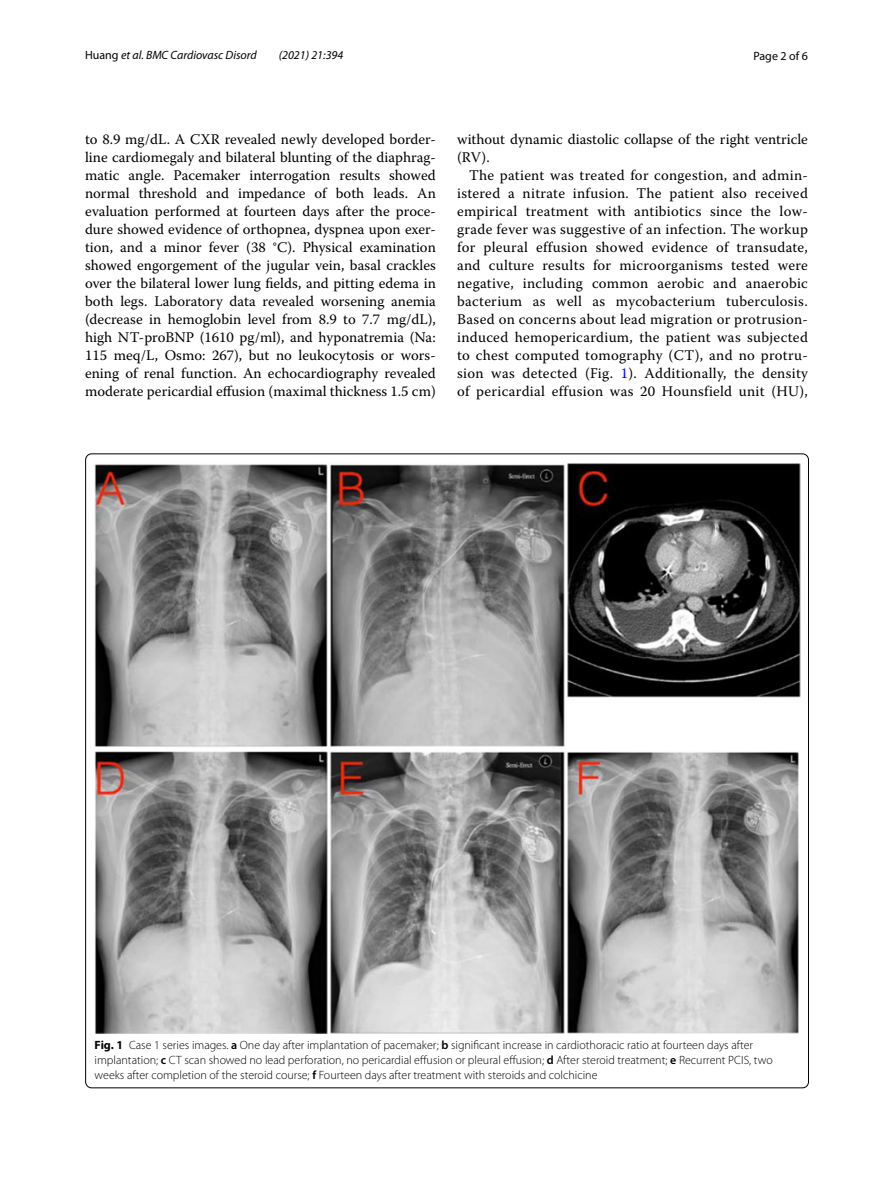
<style>
.page{position:relative;width:893px;height:1187px;background:#fff}
.page>*{position:absolute;margin:0;border:0;box-sizing:border-box;transform-origin:0 0}
.t1{font:14.7px/18px "Warnock Pro";color:#000;text-align:justify}
.t2{font:300 12px/15px "Myriad Pro";color:#000}
.t3{font:italic 12px "Myriad Pro";color:#000}
.t4{font:12px "Myriad Pro";color:#000}
.s1{font-style:normal}
.s2{color:#00f}
.s3{font-weight:700}
.s4{font-weight:600}
</style>
<div class="page">
<img style="left:94px;top:463px;width:706px;height:570px">
<p class="t3" style="left:85px;top:48px;width:173px"><span class="s1">Huang</span> et al. BMC Cardiovasc Disord</p>
<p class="t3" style="left:279px;top:48px;width:66px">(2021) 21:394</p>
<p class="t4" style="left:753px;top:48px;width:56px">Page 2 of 6</p>
<p class="t1" style="left:85px;top:130px;width:352px">to 8.9 mg/dL. A CXR revealed newly developed border&shy;line cardiomegaly and bilateral blunting of the diaphrag&shy;matic angle. Pacemaker interrogation results showed normal threshold and impedance of both leads. An evaluation performed at fourteen days after the proce&shy;dure showed evidence of orthopnea, dyspnea upon exer&shy;tion, and a minor fever (38 °C). Physical examination showed engorgement of the jugular vein, basal crackles over the bilateral lower lung fields, and pitting edema in both legs. Laboratory data revealed worsening anemia (decrease in hemoglobin level from 8.9 to 7.7 mg/dL), high NT-proBNP (1610 pg/ml), and hyponatremia (Na:<br>115 meq/L, Osmo: 267), but no leukocytosis or wors&shy;ening of renal function. An echocardiography revealed moderate pericardial effusion (maximal thickness 1.5 cm)</p>
<p class="t1" style="left:457px;top:130px;width:352px">without dynamic diastolic collapse of the right ventricle (RV).</p>
<p class="t1" style="left:457px;top:166px;width:352px;text-indent:12px">The patient was treated for congestion, and admin&shy;istered a nitrate infusion. The patient also received empirical treatment with antibiotics since the low&shy;grade fever was suggestive of an infection. The workup for pleural effusion showed evidence of transudate, and culture results for microorganisms tested were negative, including common aerobic and anaerobic bacterium as well as mycobacterium tuberculosis.<br>Based on concerns about lead migration or protrusion&shy;induced hemopericardium, the patient was subjected to chest computed tomography (CT), and no protru&shy;sion was detected (Fig. <span class="s2">1</span>). Additionally, the density of pericardial effusion was 20 Hounsfield unit (HU),</p>
<p class="t2" style="left:95px;top:1037px;width:680px"><span class="s3">Fig. 1</span> Case 1 series images. <span class="s4">a</span> One day after implantation of pacemaker; <span class="s4">b</span> significant increase in cardiothoracic ratio at fourteen days after implantation; <span class="s4">c</span> CT scan showed no lead perforation, no pericardial effusion or pleural effusion; <span class="s4">d</span> After steroid treatment; <span class="s4">e</span> Recurrent PCIS, two weeks after completion of the steroid course; <span class="s4">f</span> Fourteen days after treatment with steroids and colchicine</p>
</div>
